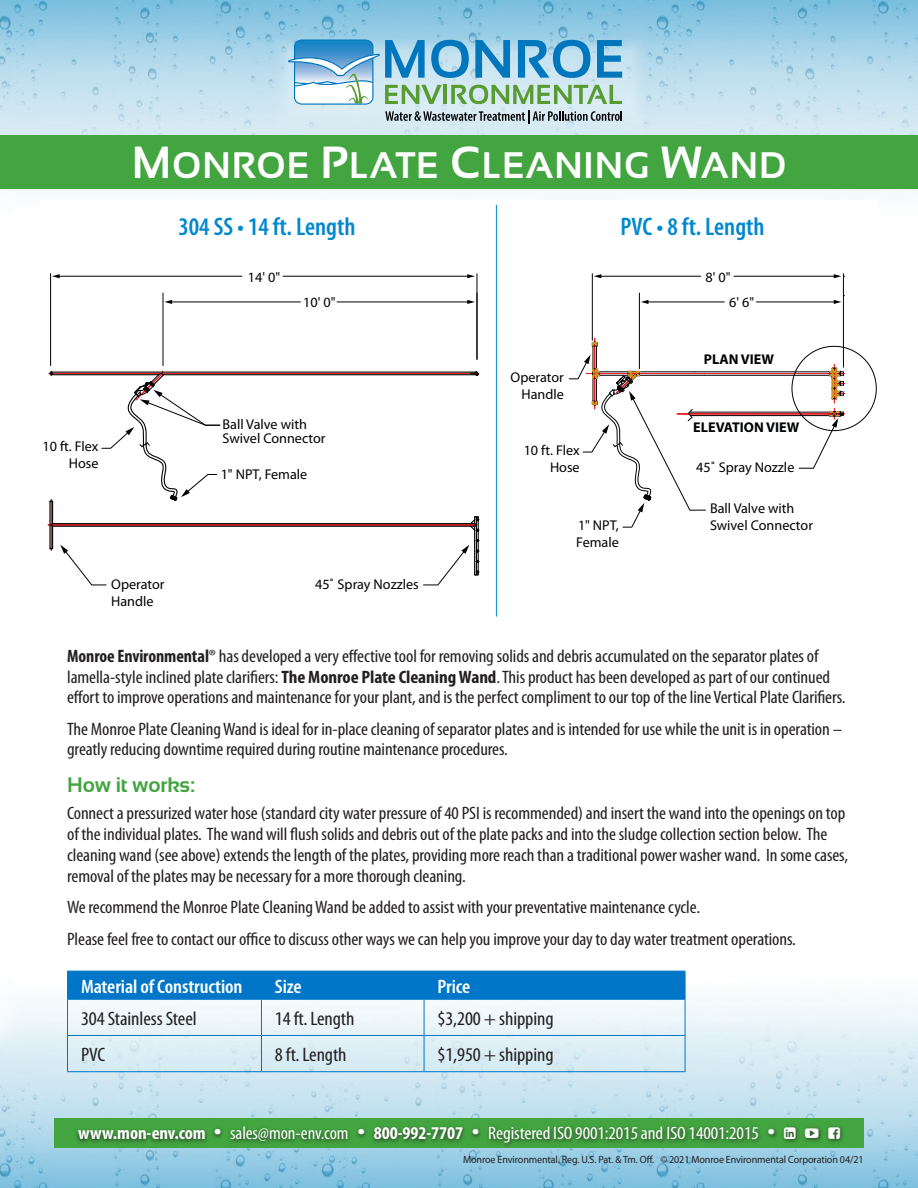
<style>
.page{position:relative;width:918px;height:1188px;background:#fff}
.page>*{position:absolute;margin:0;border:0;box-sizing:border-box;transform-origin:0 0}
._16_Headline_Sansati{font:36.9px "Sansation Bold SC820";letter-spacing:.025em;color:#fff}
.t1{font:600 condensed 25.5px "Myriad Pro";color:#0088ce}
._16_Subhead_Sansatio{font:700 21px "Sansation";letter-spacing:-.005em;color:#42a540}
._16_Body_11_13_Cond{font:condensed 19.5px "Myriad Pro";letter-spacing:-.005em;color:#231f20;scale:1.06 1}
._16_Body_11_13_Cond-2{font:600 condensed 19.5px "Myriad Pro";letter-spacing:-.005em;color:#fff;scale:1.06 1}
._16_Body_11_13_Cond-3{font:condensed 18px/20.7px "Myriad Pro";letter-spacing:-.005em;color:#231f20;scale:1.06 1}
.t2{font:condensed 18px "Myriad Pro";letter-spacing:-.005em;color:#fff;scale:1.05 1}
.t3{font:14.1px/17px "Myriad Pro";color:#010203}
.t4{font:700 14.1px "Myriad Pro";color:#010203}
.t5{font:10.5px "Myriad Pro";letter-spacing:-.01em;color:#231f20;scale:.96 1}
.s1{font-size:45px}
.s2{font-weight:700}
.s3{font-size:28.5px}
</style>
<div class="page">
<img style="left:0;top:0;width:918px;height:195px">
<img style="left:0;top:970px;width:918px;height:218px">
<svg style="left:270px;top:32px;width:381px;height:100px;background:#bddeed"></svg>
<div style="left:0;top:135px;width:918px;height:54px;background:#42a540"></div>
<div style="left:67px;top:971px;width:619px;height:28px;background:#0076c8"></div>
<hr style="left:67px;top:999px;width:194px;height:1px;background:#0076c8">
<hr style="left:67px;top:1000px;width:1px;height:35px;background:#0076c8">
<hr style="left:261px;top:999px;width:163px;height:1px;background:#0076c8">
<hr style="left:261px;top:1000px;width:1px;height:35px;background:#0076c8">
<hr style="left:424px;top:999px;width:261px;height:1px;background:#0076c8">
<hr style="left:424px;top:1000px;width:1px;height:35px;background:#0076c8">
<hr style="left:685px;top:1000px;width:1px;height:35px;background:#0076c8">
<hr style="left:67px;top:1035px;width:194px;height:1px;background:#0076c8">
<hr style="left:67px;top:1036px;width:1px;height:35px;background:#0076c8">
<hr style="left:261px;top:1035px;width:163px;height:1px;background:#0076c8">
<hr style="left:261px;top:1036px;width:1px;height:35px;background:#0076c8">
<hr style="left:424px;top:1035px;width:261px;height:1px;background:#0076c8">
<hr style="left:424px;top:1036px;width:1px;height:35px;background:#0076c8">
<hr style="left:685px;top:1036px;width:1px;height:35px;background:#0076c8">
<hr style="left:67px;top:1071px;width:194px;height:1px;background:#0076c8">
<hr style="left:261px;top:1071px;width:163px;height:1px;background:#0076c8">
<hr style="left:424px;top:1071px;width:261px;height:1px;background:#0076c8">
<hr style="left:592px;top:274px;width:1px;height:66px;background:#010203">
<hr style="left:600px;top:276px;width:101px;height:1px;background:#010203">
<svg style="left:594px;top:274px;width:7px;height:4px"></svg>
<hr style="left:734px;top:276px;width:101px;height:1px;background:#010203">
<hr style="left:639px;top:293px;width:1px;height:76px;background:#010203">
<hr style="left:843px;top:274px;width:1px;height:93px;background:#010203">
<hr style="left:647px;top:302px;width:77px;height:1px;background:#010203">
<svg style="left:641px;top:300px;width:7px;height:4px"></svg>
<hr style="left:756px;top:302px;width:79px;height:1px;background:#010203">
<svg style="left:48px;top:370px;width:432px;height:216px"></svg>
<svg style="left:834px;top:274px;width:10px;height:4px"></svg>
<svg style="left:568px;top:338px;width:277px;height:190px"></svg>
<svg style="left:834px;top:295px;width:10px;height:9px"></svg>
<hr style="left:50px;top:274px;width:1px;height:92px;background:#010203">
<hr style="left:58px;top:276px;width:184px;height:1px;background:#010203">
<svg style="left:52px;top:274px;width:8px;height:4px"></svg>
<hr style="left:283px;top:276px;width:186px;height:1px;background:#010203">
<svg style="left:467px;top:274px;width:8px;height:4px"></svg>
<hr style="left:163px;top:293px;width:1px;height:73px;background:#010203">
<hr style="left:171px;top:302px;width:130px;height:1px;background:#010203">
<svg style="left:164px;top:300px;width:8px;height:4px"></svg>
<hr style="left:337px;top:302px;width:132px;height:1px;background:#010203">
<svg style="left:467px;top:300px;width:8px;height:4px"></svg>
<hr style="left:476px;top:274px;width:1px;height:85px;background:#010203">
<hr style="left:477px;top:293px;width:1px;height:66px;background:#010203">
<hr style="left:496px;top:205px;width:1px;height:411px;background:#0088ce">
<svg style="left:288px;top:39px;width:334px;height:85px;background:#95c2d0"></svg>
<div style="left:54px;top:1118px;width:810px;height:30px;background:#42a540"></div>
<div style="left:74px;top:1124px;width:770px;height:25px;background:#231f20;opacity:.79"></div>
<svg style="left:784px;top:1127px;width:12px;height:12px"></svg>
<svg style="left:805px;top:1128px;width:14px;height:10px"></svg>
<svg style="left:828px;top:1127px;width:12px;height:12px"></svg>
<p class="_16_Headline_Sansati" style="left:132px;top:144px;width:656px"><span class="s1">M</span>ONROE <span class="s1">P</span>LATE <span class="s1">C</span>LEANING <span class="s1">W</span>AND</p>
<p class="t1" style="left:178px;top:211px;width:179px">304 SS • 14 ft. Length</p>
<p class="t1" style="left:621px;top:211px;width:145px">PVC • 8 ft. Length</p>
<p class="t3" style="left:42px;top:438px;width:58px;text-align:right">10 ft. Flex<br>Hose</p>
<p class="t3" style="left:111px;top:575px;width:55px">Operator<br>Handle</p>
<p class="t3" style="left:248px;top:269px;width:34px">14' 0"</p>
<p class="t3" style="left:303px;top:294px;width:34px">10' 0"</p>
<p class="t3" style="left:223px;top:417px;width:104px;line-height:14.4px">Ball Valve with<br>Swivel Connector</p>
<p class="t3" style="left:221px;top:465px;width:88px">1" NPT, Female</p>
<p class="t3" style="left:315px;top:575px;width:105px">45˚ Spray Nozzles</p>
<p class="t3" style="left:511px;top:368px;width:55px;text-align:right">Operator<br>Handle</p>
<p class="t3" style="left:524px;top:442px;width:58px;text-align:right">10 ft. Flex<br>Hose</p>
<p class="t3" style="left:576px;top:516px;width:44px">1" NPT,<br>Female</p>
<p class="t3" style="left:729px;top:264px;width:26px;line-height:25.3px;text-indent:-24px">8' 0"<br>6' 6"</p>
<p class="t4" style="left:704px;top:350px;width:72px">PLAN VIEW</p>
<p class="t4" style="left:693px;top:418px;width:108px">ELEVATION VIEW</p>
<p class="t3" style="left:696px;top:459px;width:100px">45˚ Spray Nozzle</p>
<p class="t3" style="left:710px;top:500px;width:104px">Ball Valve with<br>Swivel Connector</p>
<p class="_16_Body_11_13_Cond-3" style="left:67px;top:645px;width:736px"><span class="s2">Monroe Environmental</span>® has developed a very effective tool for removing solids and debris accumulated on the separator plates of lamella-style inclined plate clarifiers: <span class="s2">The Monroe Plate Cleaning Wand</span>. This product has been developed as part of our continued effort to improve operations and maintenance for your plant, and is the perfect compliment to our top of the line Vertical Plate Clarifiers.</p>
<p class="_16_Body_11_13_Cond-3" style="left:67px;top:718px;width:733px">The Monroe Plate Cleaning Wand is ideal for in-place cleaning of separator plates and is intended for use while the unit is in operation – greatly reducing downtime required during routine maintenance procedures.</p>
<p class="_16_Subhead_Sansatio" style="left:67px;top:773px;width:129px">How it works:</p>
<p class="_16_Body_11_13_Cond-3" style="left:67px;top:803px;width:738px">Connect a pressurized water hose (standard city water pressure of 40 PSI is recommended) and insert the wand into the openings on top of the individual plates. The wand will flush solids and debris out of the plate packs and into the sludge collection section below. The cleaning wand (see above) extends the length of the plates, providing more reach than a traditional power washer wand. In some cases, removal of the plates may be necessary for a more thorough cleaning.</p>
<p class="_16_Body_11_13_Cond-3" style="left:67px;top:896px;width:599px">We recommend the Monroe Plate Cleaning Wand be added to assist with your preventative maintenance cycle.</p>
<p class="_16_Body_11_13_Cond-3" style="left:67px;top:928px;width:689px">Please feel free to contact our office to discuss other ways we can help you improve your day to day water treatment operations.</p>
<p class="_16_Body_11_13_Cond-2" style="left:81px;top:974px;width:154px">Material of Construction</p>
<p class="_16_Body_11_13_Cond-2" style="left:275px;top:974px;width:27px">Size</p>
<p class="_16_Body_11_13_Cond-2" style="left:438px;top:974px;width:32px">Price</p>
<p class="_16_Body_11_13_Cond" style="left:81px;top:1006px;width:111px">304 Stainless Steel</p>
<p class="_16_Body_11_13_Cond" style="left:275px;top:1006px;width:77px">14 ft. Length</p>
<p class="_16_Body_11_13_Cond" style="left:438px;top:1006px;width:111px">$3,200 + shipping</p>
<p class="_16_Body_11_13_Cond" style="left:81px;top:1043px;width:24px">PVC</p>
<p class="_16_Body_11_13_Cond" style="left:275px;top:1043px;width:69px">8 ft. Length</p>
<p class="_16_Body_11_13_Cond" style="left:438px;top:1043px;width:111px">$1,950 + shipping</p>
<p class="t2" style="left:78px;top:1122px;width:666px"><span class="s2">www.mon-env.com</span> <span class="s3">•</span> sales@mon-env.com <span class="s3">•</span> <span class="s2">800-992-7707</span> <span class="s3">•</span> Registered ISO 9001:2015 and ISO 14001:2015 <span class="s3">•</span></p>
<p class="t5" style="left:463px;top:1153px;width:419px">Monroe Environmental. Reg. U.S. Pat. &amp; Tm. Off. © 2021 Monroe Environmental Corporation 04/21</p>
</div>
